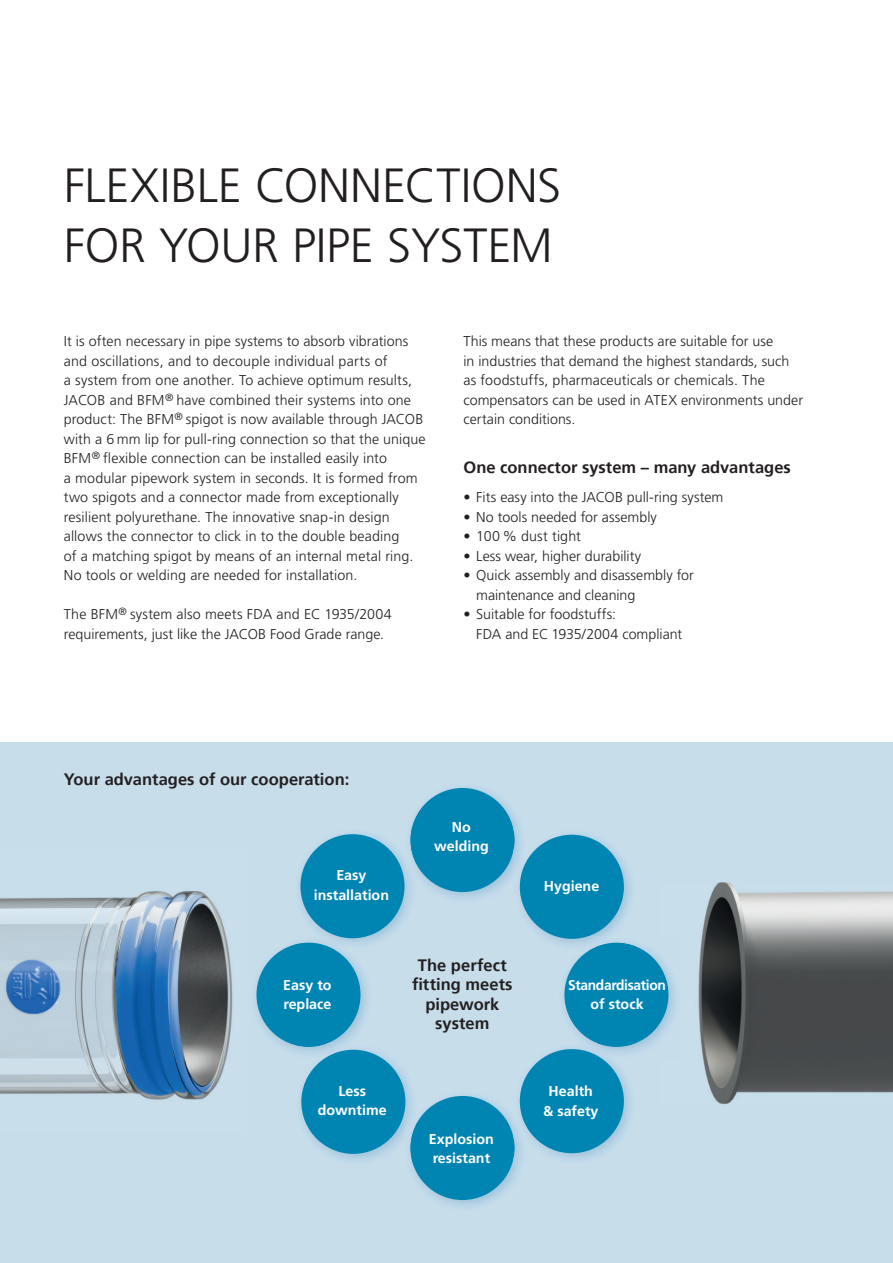
<style>
.page{position:relative;width:893px;height:1263px;background:#fff}
.page>*{position:absolute;margin:0;border:0;box-sizing:border-box;transform-origin:0 0}
.t1{font:300 48px/60px "Frutiger LT Pro";letter-spacing:-.005em;color:#231f20}
.t2{font:700 16.5px/19.5px "Frutiger 65";color:#231f20;text-align:center}
.t3{font:300 14.25px/19.5px "Frutiger LT Pro";letter-spacing:.005em;color:#231f20}
.t4{font:700 14.25px/19.5px "Frutiger LT Pro";color:#fff;text-align:center}
.t5{font:700 14.25px/19.5px "Frutiger LT Pro";letter-spacing:-.025em;color:#fff;text-align:center}
</style>
<div class="page">
<div style="left:0;top:742px;width:893px;height:521px;background:#c7ddea"></div>
<img style="left:698px;top:882px;width:195px;height:222px">
<img style="left:0;top:891px;width:233px;height:209px">
<img style="left:411px;top:787px;width:108px;height:112px">
<div style="left:410px;top:788px;width:104px;height:104px;background:#0085b3;border-radius:50%"></div>
<img style="left:412px;top:1095px;width:107px;height:112px">
<div style="left:410px;top:1096px;width:104px;height:104px;background:#0085b3;border-radius:50%"></div>
<img style="left:636px;top:946px;width:39px;height:104px">
<img style="left:563px;top:951px;width:32px;height:92px">
<div style="left:564px;top:943px;width:104px;height:104px;background:#0085b3;border-radius:50%"></div>
<img style="left:255px;top:944px;width:113px;height:107px">
<div style="left:256px;top:943px;width:105px;height:104px;background:#0085b3;border-radius:50%"></div>
<img style="left:521px;top:834px;width:110px;height:109px">
<img style="left:513px;top:828px;width:14px;height:76px">
<svg style="left:513px;top:829px;width:1px;height:21px"></svg>
<img style="left:558px;top:936px;width:73px;height:9px">
<img style="left:588px;top:943px;width:48px;height:8px">
<div style="left:520px;top:835px;width:104px;height:104px;background:#0085b3;border-radius:50%"></div>
<img style="left:521px;top:1051px;width:110px;height:109px">
<img style="left:513px;top:1090px;width:14px;height:75px">
<svg style="left:513px;top:1137px;width:1px;height:21px"></svg>
<img style="left:558px;top:1043px;width:78px;height:16px">
<img style="left:596px;top:1043px;width:40px;height:4px">
<div style="left:520px;top:1049px;width:104px;height:104px;background:#0085b3;border-radius:50%"></div>
<img style="left:300px;top:1052px;width:110px;height:109px">
<img style="left:404px;top:1089px;width:14px;height:72px">
<img style="left:410px;top:1121px;width:8px;height:45px">
<img style="left:295px;top:1043px;width:78px;height:16px">
<img style="left:295px;top:1043px;width:32px;height:4px">
<div style="left:301px;top:1050px;width:104px;height:104px;background:#0085b3;border-radius:50%"></div>
<img style="left:299px;top:833px;width:110px;height:109px">
<img style="left:404px;top:833px;width:13px;height:71px">
<img style="left:410px;top:828px;width:7px;height:37px">
<img style="left:299px;top:936px;width:74px;height:15px">
<img style="left:294px;top:943px;width:42px;height:8px">
<div style="left:300px;top:834px;width:105px;height:104px;background:#0085b3;border-radius:50%"></div>
<h1 class="t1" style="left:64px;top:156px;width:499px">FLEXIBLE CONNECTIONS<br>FOR YOUR PIPE SYSTEM</h1>
<p class="t3" style="left:64px;top:331px;width:363px">It is often necessary in pipe systems to absorb vibrations and oscillations, and to decouple individual parts of<br>a system from one another. To achieve optimum results, JACOB and BFM<sup>®</sup> have combined their systems into one product: The BFM<sup>®</sup> spigot is now available through JACOB with a 6 mm lip for pull-ring connection so that the unique BFM<sup>®</sup> flexible connection can be installed easily into<br>a modular pipework system in seconds. It is formed from two spigots and a connector made from exceptionally resilient polyurethane. The innovative snap-in design allows the connector to click in to the double beading<br>of a matching spigot by means of an internal metal ring.<br>No tools or welding are needed for installation.</p>
<p class="t3" style="left:64px;top:604px;width:329px">The BFM<sup>®</sup> system also meets FDA and EC 1935/2004 requirements, just like the JACOB Food Grade range.</p>
<p class="t3" style="left:463px;top:331px;width:341px">This means that these products are suitable for use<br>in industries that demand the highest standards, such as foodstuffs, pharmaceuticals or chemicals. The compensators can be used in ATEX environments under certain conditions.</p>
<p class="t2" style="left:463px;top:457px;width:329px">One connector system – many advantages</p>
<p class="t3" style="left:463px;top:487px;width:261px">• Fits easy into the JACOB pull-ring system</p>
<p class="t3" style="left:463px;top:507px;width:195px">• No tools needed for assembly</p>
<p class="t3" style="left:463px;top:526px;width:119px">• 100 % dust tight</p>
<p class="t3" style="left:463px;top:546px;width:179px">• Less wear, higher durability</p>
<p class="t3" style="left:476px;top:565px;width:219px;text-indent:-13px">• Quick assembly and disassembly for maintenance and cleaning</p>
<p class="t3" style="left:476px;top:604px;width:208px;text-indent:-13px">• Suitable for foodstuffs:<br>FDA and EC 1935/2004 compliant</p>
<p class="t2" style="left:64px;top:769px;width:287px">Your advantages of our cooperation:</p>
<p class="t4" style="left:314px;top:866px;width:77px">Easy installation</p>
<p class="t4" style="left:434px;top:817px;width:56px">No welding</p>
<p class="t4" style="left:544px;top:877px;width:57px">Hygiene</p>
<p class="t4" style="left:283px;top:975px;width:50px;text-align:left">Easy to replace</p>
<p class="t4" style="left:318px;top:1081px;width:70px">Less downtime</p>
<p class="t2" style="left:412px;top:955px;width:102px">The perfect fitting meets pipework system</p>
<p class="t4" style="left:429px;top:1129px;width:66px;text-align:left">Explosion resistant</p>
<p class="t5" style="left:568px;top:975px;width:99px">Standardisation of stock</p>
<p class="t4" style="left:543px;top:1081px;width:57px">Health &amp; safety</p>
</div>
